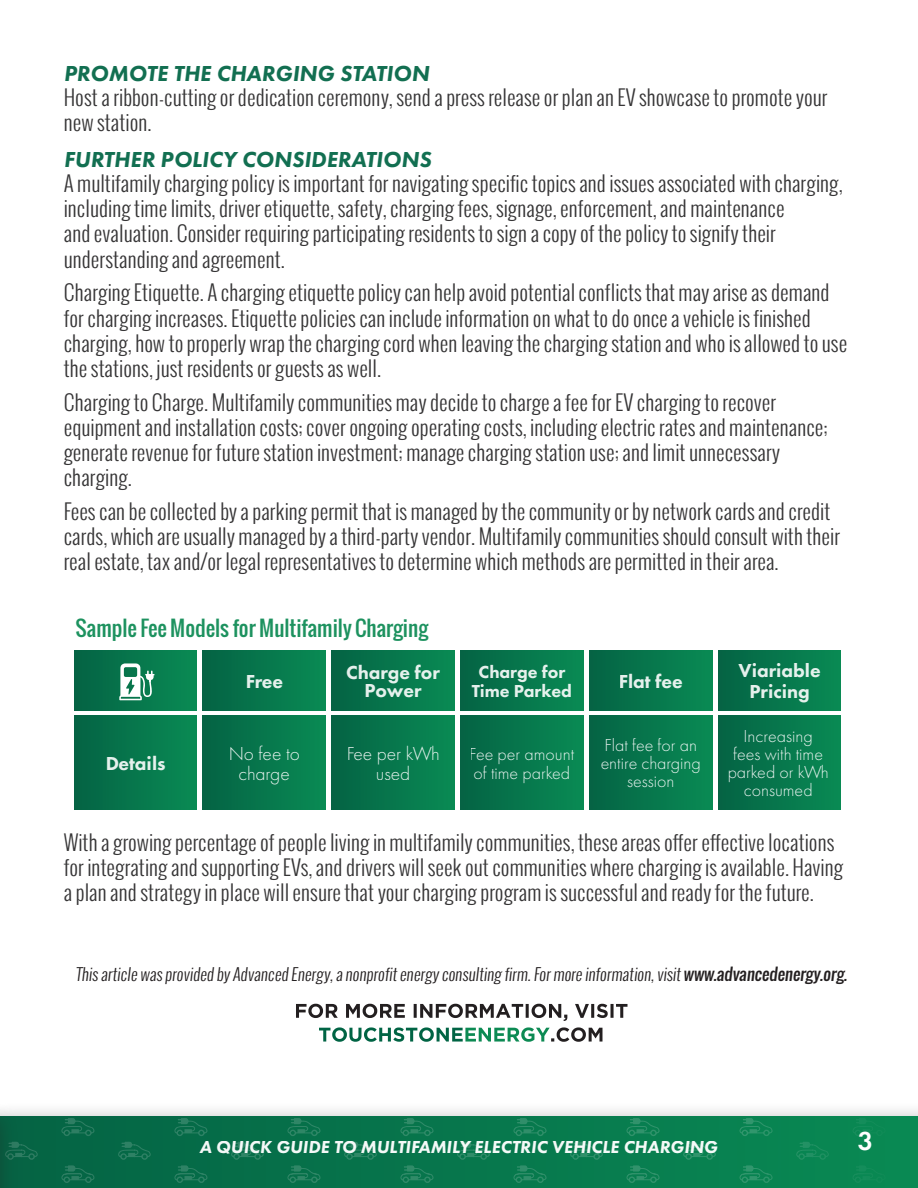
<style>
.page{position:relative;width:918px;height:1188px;background:#fff}
.page>*{position:absolute;margin:0;border:0;box-sizing:border-box;transform-origin:0 0}
.t1{font:600 27px "Futura PT";color:#fff}
.Title_2{font:italic 800 22.5px "Futura PT";color:#126f51}
.Main_Paragraph{font:300 21px/25.2px "Oswald";color:#363536}
.Main_Paragraph-2{font:21px "Oswald";color:#1d925f}
.t2{font:800 19.5px/18px "Futura PT";color:#fff;text-align:center}
.t3{font:300 19.5px/19.5px "Futura PT";color:#fff;text-align:center}
.t4{font:300 18px/18px "Futura PT";color:#fff;text-align:center}
.t5{font:italic 800 18px "Futura PT";color:#fff}
.t6{font:800 18px/19.5px "Futura PT";color:#fff;text-align:center}
.body{font:300 16.5px "Oswald";color:#231f20}
.s1{font-weight:400}
</style>
<div class="page">
<div style="left:74px;top:651px;width:123px;height:59px;background:linear-gradient(to right,#056344,#098b54)"></div>
<div style="left:74px;top:716px;width:123px;height:93px;background:linear-gradient(to right,#056344,#098b54)"></div>
<div style="left:203px;top:651px;width:122px;height:59px;background:linear-gradient(to right,#056344,#098a54)"></div>
<div style="left:203px;top:716px;width:122px;height:93px;background:linear-gradient(to right,#056344,#098a54)"></div>
<div style="left:332px;top:651px;width:122px;height:59px;background:linear-gradient(to right,#056344,#098a54)"></div>
<div style="left:332px;top:716px;width:122px;height:93px;background:linear-gradient(to right,#056344,#098a54)"></div>
<div style="left:461px;top:651px;width:122px;height:59px;background:linear-gradient(to right,#056344,#098a54)"></div>
<div style="left:461px;top:716px;width:122px;height:93px;background:linear-gradient(to right,#056344,#098a54)"></div>
<div style="left:590px;top:651px;width:122px;height:59px;background:linear-gradient(to right,#056344,#098a54)"></div>
<div style="left:590px;top:716px;width:122px;height:93px;background:linear-gradient(to right,#056344,#098a54)"></div>
<div style="left:718px;top:651px;width:123px;height:59px;background:linear-gradient(to right,#056344,#098a54)"></div>
<div style="left:718px;top:716px;width:123px;height:93px;background:linear-gradient(to right,#056344,#098a54)"></div>
<svg style="left:119px;top:663px;width:35px;height:37px"></svg>
<svg style="left:319px;top:1027px;width:283px;height:15px"></svg>
<svg style="left:296px;top:1004px;width:332px;height:17px"></svg>
<div style="left:0;top:1102px;width:918px;height:86px;background:#231f20;opacity:.39"></div>
<div style="left:0;top:1116px;width:918px;height:72px;background:linear-gradient(to right,#056344,#098a54)"></div>
<svg style="left:61px;top:1165px;width:34px;height:18px"></svg>
<svg style="left:61px;top:1118px;width:34px;height:18px"></svg>
<svg style="left:174px;top:1165px;width:34px;height:18px"></svg>
<svg style="left:118px;top:1141px;width:33px;height:19px"></svg>
<svg style="left:174px;top:1118px;width:34px;height:18px"></svg>
<svg style="left:287px;top:1165px;width:34px;height:18px"></svg>
<svg style="left:231px;top:1141px;width:33px;height:19px"></svg>
<svg style="left:287px;top:1118px;width:34px;height:18px"></svg>
<svg style="left:400px;top:1165px;width:34px;height:18px"></svg>
<svg style="left:344px;top:1141px;width:33px;height:19px"></svg>
<svg style="left:400px;top:1118px;width:34px;height:18px"></svg>
<svg style="left:513px;top:1165px;width:34px;height:18px"></svg>
<svg style="left:457px;top:1141px;width:33px;height:19px"></svg>
<svg style="left:513px;top:1118px;width:34px;height:18px"></svg>
<svg style="left:626px;top:1165px;width:34px;height:18px"></svg>
<svg style="left:570px;top:1141px;width:33px;height:19px"></svg>
<svg style="left:626px;top:1118px;width:34px;height:18px"></svg>
<svg style="left:739px;top:1165px;width:34px;height:18px"></svg>
<svg style="left:683px;top:1141px;width:33px;height:19px"></svg>
<svg style="left:739px;top:1118px;width:34px;height:18px"></svg>
<svg style="left:909px;top:1141px;width:9px;height:19px"></svg>
<svg style="left:852px;top:1165px;width:34px;height:18px"></svg>
<svg style="left:796px;top:1141px;width:33px;height:19px"></svg>
<svg style="left:852px;top:1118px;width:34px;height:18px"></svg>
<div style="left:0;top:1102px;width:19px;height:86px;background:#231f20;opacity:.39"></div>
<hr style="left:0;top:1116px;width:1px;height:72px;background:#0b563d">
<svg style="left:1px;top:1141px;width:37px;height:19px"></svg>
<p class="Title_2" style="left:64px;top:59px;width:367px">PROMOTE THE CHARGING STATION</p>
<p class="Main_Paragraph" style="left:64px;top:85px;width:765px">Host a ribbon-cutting or dedication ceremony, send a press release or plan an EV showcase to promote your new station.</p>
<p class="Title_2" style="left:64px;top:145px;width:369px">FURTHER POLICY CONSIDERATIONS</p>
<p class="Main_Paragraph" style="left:64px;top:171px;width:780px">A multifamily charging policy is important for navigating specific topics and issues associated with charging, including time limits, driver etiquette, safety, charging fees, signage, enforcement, and maintenance<br>and evaluation. Consider requiring participating residents to sign a copy of the policy to signify their understanding and agreement.</p>
<p class="Main_Paragraph" style="left:64px;top:280px;width:785px">Charging Etiquette. A charging etiquette policy can help avoid potential conflicts that may arise as demand for charging increases. Etiquette policies can include information on what to do once a vehicle is finished charging, how to properly wrap the charging cord when leaving the charging station and who is allowed to use the stations, just residents or guests as well.</p>
<p class="Main_Paragraph" style="left:64px;top:389px;width:766px">Charging to Charge. Multifamily communities may decide to charge a fee for EV charging to recover equipment and installation costs; cover ongoing operating costs, including electric rates and maintenance; generate revenue for future station investment; manage charging station use; and limit unnecessary charging.</p>
<p class="Main_Paragraph" style="left:64px;top:499px;width:778px">Fees can be collected by a parking permit that is managed by the community or by network cards and credit cards, which are usually managed by a third-party vendor. Multifamily communities should consult with their real estate, tax and/or legal representatives to determine which methods are permitted in their area.</p>
<p class="Main_Paragraph-2" style="left:76px;top:612px;width:354px">Sample Fee Models for Multifamily Charging</p>
<p class="t2" style="left:245px;top:672px;width:39px">Free</p>
<p class="t2" style="left:346px;top:663px;width:95px">Charge for<br>Power</p>
<p class="t6" style="left:472px;top:661px;width:102px">Charge for<br>Time Parked</p>
<p class="t2" style="left:619px;top:672px;width:66px">Flat fee</p>
<p class="t2" style="left:738px;top:660px;width:84px;line-height:21px">Viariable<br>Pricing</p>
<p class="t2" style="left:105px;top:754px;width:62px">Details</p>
<p class="t3" style="left:229px;top:744px;width:73px">No fee to charge</p>
<p class="t3" style="left:347px;top:744px;width:95px">Fee per kWh used</p>
<p class="t4" style="left:470px;top:744px;width:106px;line-height:19.5px;text-align:left">Fee per amount of time parked</p>
<p class="t4" style="left:601px;top:737px;width:102px">Flat fee for an entire charging session</p>
<p class="t4" style="left:727px;top:728px;width:103px">Increasing<br>fees with time parked or kWh consumed</p>
<p class="Main_Paragraph" style="left:64px;top:829px;width:781px">With a growing percentage of people living in multifamily communities, these areas offer effective locations for integrating and supporting EVs, and drivers will seek out communities where charging is available. Having a plan and strategy in place will ensure that your charging program is successful and ready for the future.</p>
<p class="body" style="left:75px;top:963px;width:776px">This article was provided by Advanced Energy,a nonprofitenergy consulting firm.Formore information,visit<span class="s1">www.advancedenergy.org.</span></p>
<p class="t5" style="left:200px;top:1136px;width:520px">A QUICK GUIDE TO MULTIFAMILY ELECTRIC VEHICLE CHARGING</p>
<p class="t1" style="left:858px;top:1124px;width:17px">3</p>
</div>
